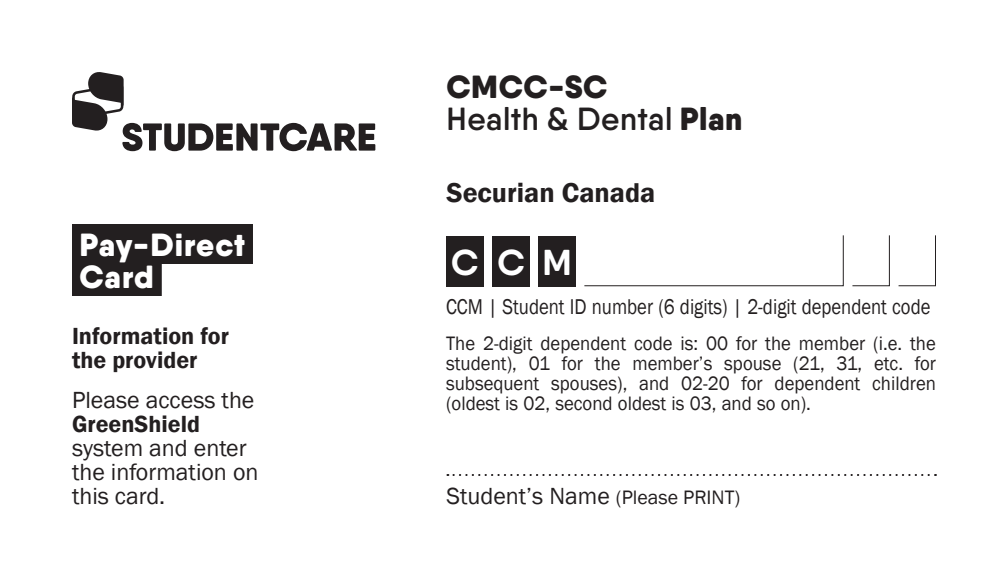
<style>
.page{position:relative;width:1008px;height:576px;background:#fff}
.page>*{position:absolute;margin:0;border:0;box-sizing:border-box;transform-origin:0 0}
.t1{font:700 36px "Qanelas Soft";color:#fff}
.t2{font:600 32px/32px "Qanelas Soft";letter-spacing:.02em;color:#231f20}
.t3{font:900 32px/32px "Qanelas Soft";letter-spacing:.03em;color:#fff}
.t4{font:600 28px "Franklin Gothic";color:#231f20}
.t5{font:24px/24px "Franklin Gothic";color:#231f20}
.t6{font:600 24px/24px "Franklin Gothic";color:#231f20}
.t7{font:22px "Franklin Gothic";color:#231f20;scale:.85 1}
.t8{font:20px/20px "Franklin Gothic";color:#231f20;text-align:justify;scale:.94 1}
.s1{font-weight:900}
.s2{font-size:20px}
</style>
<div class="page">
<div style="left:72px;top:224px;width:181px;height:40px;background:#231f20"></div>
<div style="left:72px;top:256px;width:90px;height:40px;background:#231f20"></div>
<svg style="left:447px;top:474px;width:489px;height:2px"></svg>
<div style="left:446px;top:236px;width:38px;height:50px;background:#231f20"></div>
<div style="left:492px;top:236px;width:38px;height:50px;background:#231f20"></div>
<div style="left:538px;top:236px;width:38px;height:50px;background:#231f20"></div>
<svg style="left:584px;top:235px;width:260px;height:52px"></svg>
<svg style="left:852px;top:235px;width:38px;height:52px"></svg>
<svg style="left:898px;top:235px;width:38px;height:52px"></svg>
<svg style="left:72px;top:72px;width:303px;height:79px"></svg>
<h2 class="t3" style="left:80px;top:228px;width:167px">Pay-Direct<br>Card</h2>
<p class="t6" style="left:72px;top:324px;width:159px">Information for the provider</p>
<p class="t5" style="left:72px;top:389px;width:184px">Please access the</p>
<p class="t6" style="left:72px;top:412px;width:130px">GreenShield</p>
<p class="t5" style="left:72px;top:437px;width:188px">system and enter the information on this card.</p>
<h2 class="t2" style="left:446px;top:70px;width:298px"><span class="s1">CMCC-SC<br></span>Health &amp; Dental <span class="s1">Plan</span></h2>
<h3 class="t4" style="left:446px;top:175px;width:210px">Securian Canada</h3>
<h1 class="t1" style="left:451px;top:240px;width:122px">CCM</h1>
<p class="t7" style="left:446px;top:293px;width:571px">CCM | Student ID number (6 digits) | 2-digit dependent code</p>
<p class="t8" style="left:446px;top:334px;width:523px">The 2-digit dependent code is: 00 for the member (i.e. the student), 01 for the member’s spouse (21, 31, etc. for subsequent spouses), and 02-20 for dependent children (oldest is 02, second oldest is 03, and so on).</p>
<p class="t5" style="left:446px;top:485px;width:295px">Student’s Name <span class="s2">(Please PRINT)</span></p>
</div>
